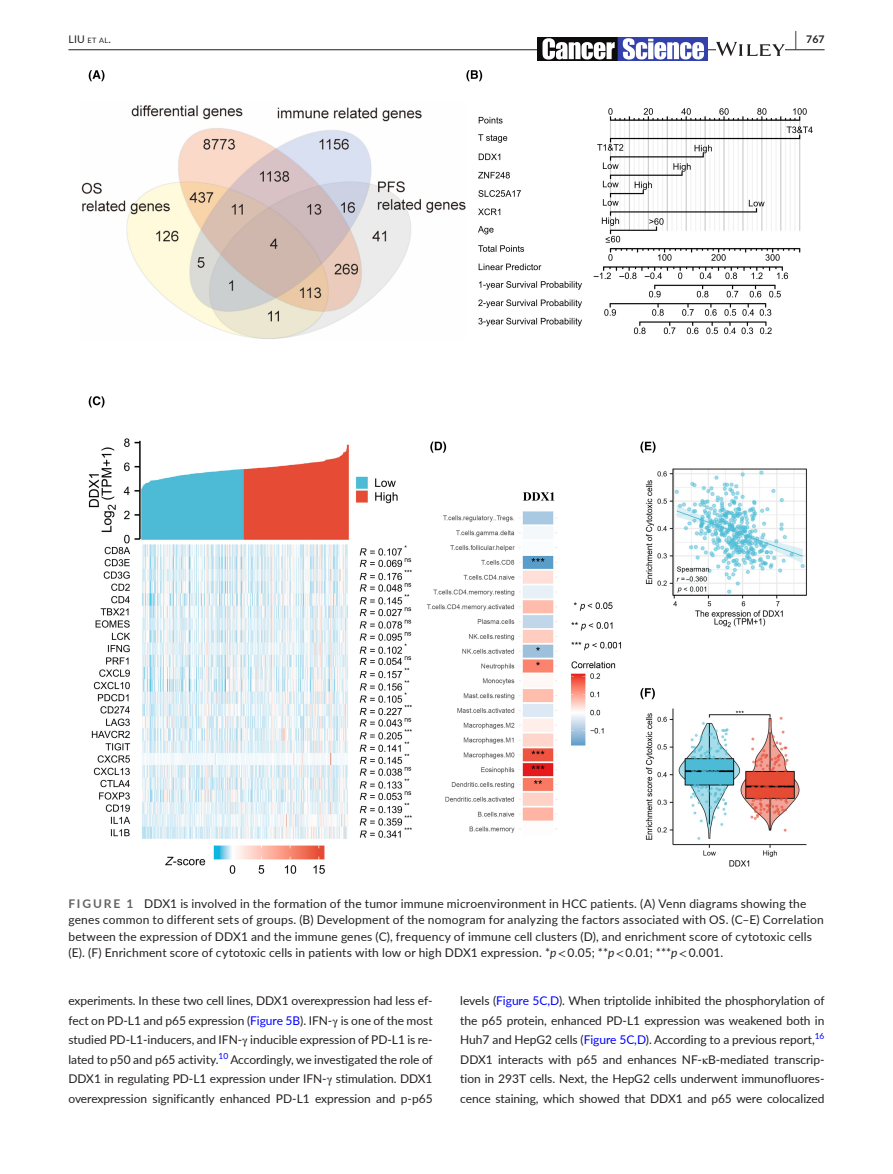
<style>
.page{position:relative;width:893px;height:1174px;background:#fff}
.page>*{position:absolute;margin:0;border:0;box-sizing:border-box;transform-origin:0 0}
.t1{font:12px/19.5px "Lato";letter-spacing:.01em;color:#231f20;text-align:justify}
.t2{font:10.5px "Lato";color:#231f20}
.t3{font:700 10.5px "Lato";color:#231f20}
.s1{font-size:7.35px}
.s2{font-size:19.5px}
.s3{font-weight:700;color:#636366}
.s4{font-style:italic}
.s5{font-family:"STIX"}
.s6{color:#00f}
</style>
<div class="page">
<hr style="left:68px;top:49px;width:756px;height:1px;background:#231f20">
<img style="left:537px;top:37px;width:171px;height:24px">
<svg style="left:716px;top:42px;width:69px;height:14px"></svg>
<img style="left:81px;top:70px;width:732px;height:804px">
<p class="t2" style="left:68px;top:31px;width:44px">LIU <span class="s1">et al</span>.</p>
<p class="t3" style="left:795px;top:31px;width:31px"><span class="s2">|</span> 767</p>
<p class="t1" style="left:68px;top:894px;width:757px;line-height:16.5px;text-align:left"><span class="s3">FIGURE 1</span> DDX1 is involved in the formation of the tumor immune microenvironment in HCC patients. (A) Venn diagrams showing the genes common to different sets of groups. (B) Development of the nomogram for analyzing the factors associated with OS. (C–E) Correlation between the expression of DDX1 and the immune genes (C), frequency of immune cell clusters (D), and enrichment score of cytotoxic cells (E). (F) Enrichment score of cytotoxic cells in patients with low or high DDX1 expression. *<span class="s4">p</span><span class="s5">&lt;</span> 0.05; **<span class="s4">p</span><span class="s5">&lt;</span> 0.01; ***<span class="s4">p</span><span class="s5">&lt;</span> 0.001.</p>
<p class="t1" style="left:68px;top:990px;width:366px">experiments. In these two cell lines, DDX1 overexpression had less ef&shy;fect on PD-L1 and p65 expression (<span class="s6">Figure 5B</span>). IFN-<span class="s5">γ</span> is one of the most studied PD-L1-inducers, and IFN-<span class="s5">γ</span> inducible expression of PD-L1 is re&shy;lated to p50 and p65 activity.<sup>10</sup> Accordingly, we investigated the role of DDX1 in regulating PD-L1 expression under IFN-<span class="s5">γ</span> stimulation. DDX1 overexpression significantly enhanced PD-L1 expression and p-p65</p>
<p class="t1" style="left:460px;top:990px;width:366px">levels (<span class="s6">Figure 5C,D</span>). When triptolide inhibited the phosphorylation of the p65 protein, enhanced PD-L1 expression was weakened both in Huh7 and HepG2 cells (<span class="s6">Figure 5C,D</span>). According to a previous report,<sup>16<br></sup>DDX1 interacts with p65 and enhances NF-<span class="s5">κ</span>B-mediated transcrip&shy;tion in 293T cells. Next, the HepG2 cells underwent immunofluores&shy;cence staining, which showed that DDX1 and p65 were colocalized</p>
</div>
